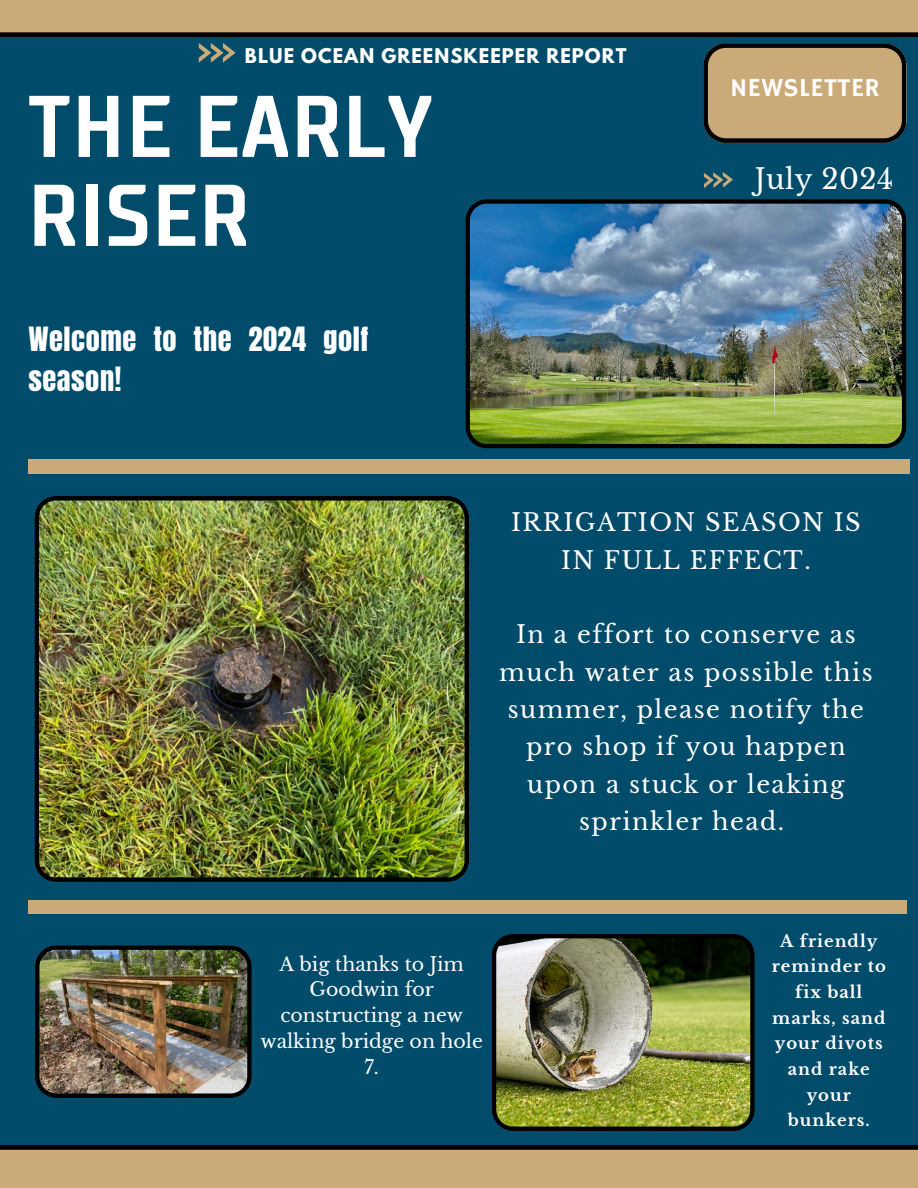
<style>
.page{position:relative;width:918px;height:1188px;background:#024c6b}
.page>*{position:absolute;margin:0;border:0;box-sizing:border-box;transform-origin:0 0}
.t1{font:700 87.3px/88.9px "TT Supermolot Condensed";letter-spacing:.025em;color:#fff}
.t2{font:28.5px/39.3px "Anton";letter-spacing:.02em;color:#fff}
.t3{font:27.9px "Libre Baskerville";letter-spacing:.015em;color:#fff}
.t4{font:26.1px "Hammersmith One";letter-spacing:.02em;color:#fff}
.t5{font:24.15px/37.3px "Libre Baskerville";letter-spacing:.06em;color:#fff;text-align:center}
.t6{font:18.9px/25.8px "Libre Baskerville";color:#fff;text-align:center}
.t7{font:700 18px "League Spartan";letter-spacing:.06em;color:#fff}
.t8{font:700 16.35px/25.7px "Libre Baskerville";letter-spacing:.06em;color:#fff;text-align:center}
</style>
<div class="page">
<div style="left:28px;top:460px;width:882px;height:14px;background:#caaa79"></div>
<svg style="left:199px;top:43px;width:37px;height:19px"></svg>
<svg style="left:0;top:0;width:918px;height:37px;background:#b09469"></svg>
<svg style="left:0;top:1145px;width:918px;height:43px;background:#b3976b"></svg>
<img style="left:34px;top:496px;width:435px;height:386px">
<div style="left:28px;top:900px;width:878px;height:14px;background:#caaa79"></div>
<img style="left:465px;top:199px;width:441px;height:249px">
<svg style="left:703px;top:43px;width:203px;height:100px;background:#ac9369"></svg>
<svg style="left:704px;top:172px;width:29px;height:16px"></svg>
<img style="left:35px;top:945px;width:217px;height:153px">
<img style="left:492px;top:934px;width:263px;height:197px">
<p class="t7" style="left:245px;top:47px;width:383px">BLUE OCEAN GREENSKEEPER REPORT</p>
<p class="t1" style="left:28px;top:82px;width:405px">THE EARLY<br>RISER</p>
<h3 class="t2" style="left:28px;top:320px;width:341px">Welcome to the 2024 golf season!</h3>
<h3 class="t4" style="left:730px;top:72px;width:151px">NEWSLETTER</h3>
<p class="t3" style="left:755px;top:162px;width:140px">July 2024</p>
<h5 class="t5" style="left:511px;top:504px;width:351px">IRRIGATION SEASON IS<br>IN FULL EFFECT.</h5>
<p class="t5" style="left:499px;top:616px;width:375px">In a effort to conserve as much water as possible this summer, please notify the pro shop if you happen upon a stuck or leaking sprinkler head.</p>
<h4 class="t6" style="left:261px;top:951px;width:224px">A big thanks to Jim<br>Goodwin for constructing a new walking bridge on hole<br>7.</h4>
<p class="t8" style="left:772px;top:928px;width:116px">A friendly reminder to fix ball marks, sand your divots and rake your bunkers.</p>
</div>
